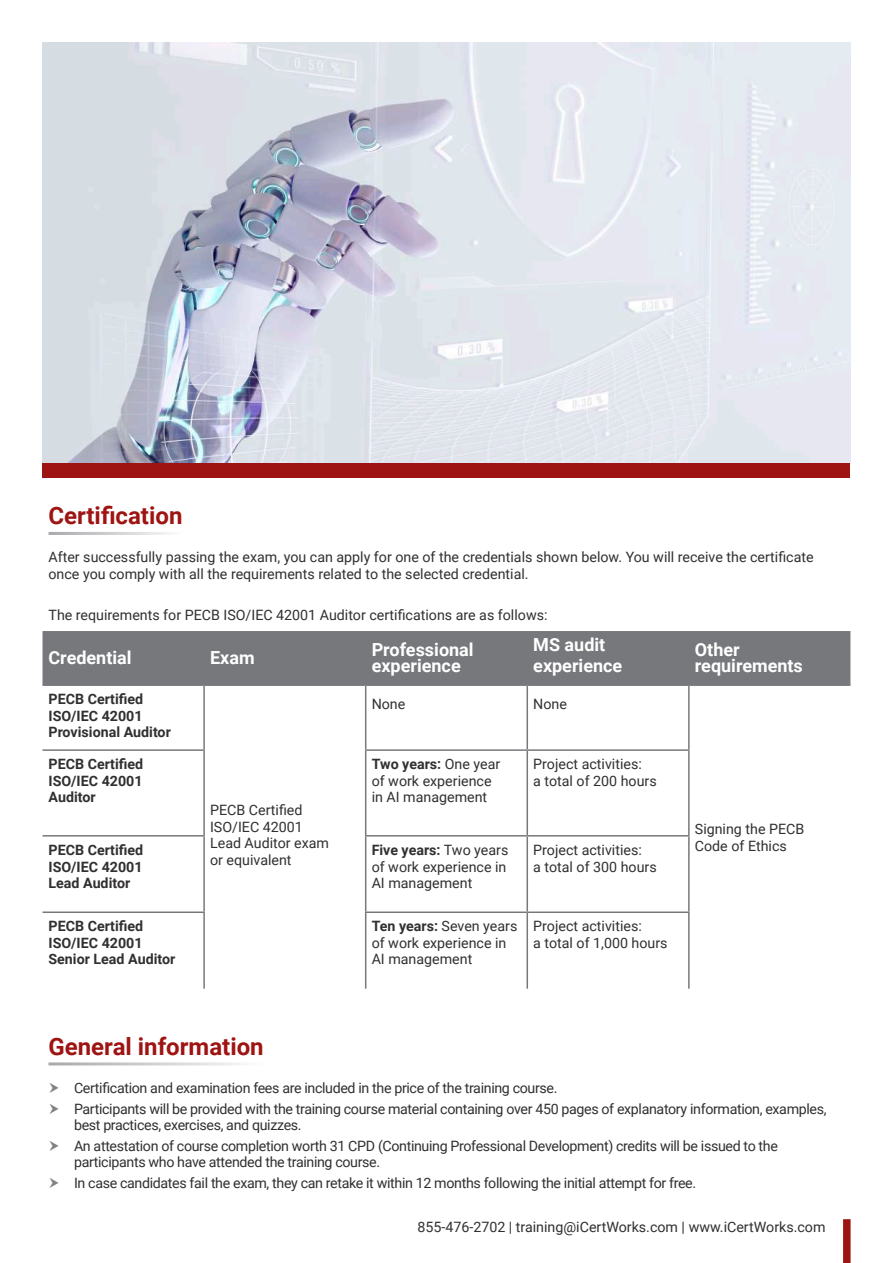
<style>
.page{position:relative;width:893px;height:1263px;background:#fff}
.page>*{position:absolute;margin:0;border:0;box-sizing:border-box;transform-origin:0 0}
.t1{font:700 24px "Roboto";color:#9e1412}
.t2{font:700 18px/16.5px "Roboto";color:#fff}
.t3{font:14.25px/16.5px "Roboto";color:#312f30}
.t4{font:14.25px/20.7px "Roboto";letter-spacing:-.025em;color:#312f30}
.t5{font:700 14.25px/16.5px "Roboto";color:#312f30}
.s1{font-weight:700}
</style>
<div class="page">
<img style="left:43px;top:43px;width:807px;height:420px">
<div style="left:843px;top:1219px;width:8px;height:44px;background:#9e1412"></div>
<div style="left:43px;top:463px;width:807px;height:15px;background:#9e1412"></div>
<div style="left:43px;top:631px;width:807px;height:53px;background:#76787b"></div>
<hr style="left:43px;top:911px;width:162px;height:2px;background:#76787b">
<hr style="left:365px;top:911px;width:162px;height:2px;background:#76787b">
<hr style="left:527px;top:911px;width:163px;height:2px;background:#76787b">
<hr style="left:203px;top:686px;width:2px;height:63px;background:#76787b">
<hr style="left:365px;top:686px;width:1px;height:63px;background:#76787b">
<hr style="left:526px;top:686px;width:2px;height:63px;background:#76787b">
<hr style="left:688px;top:686px;width:2px;height:63px;background:#76787b">
<hr style="left:43px;top:749px;width:162px;height:2px;background:#76787b">
<hr style="left:203px;top:751px;width:2px;height:84px;background:#76787b">
<hr style="left:365px;top:749px;width:162px;height:2px;background:#76787b">
<hr style="left:365px;top:751px;width:1px;height:84px;background:#76787b">
<hr style="left:527px;top:749px;width:163px;height:2px;background:#76787b">
<hr style="left:526px;top:751px;width:2px;height:84px;background:#76787b">
<hr style="left:688px;top:751px;width:2px;height:84px;background:#76787b">
<hr style="left:43px;top:835px;width:162px;height:1px;background:#76787b">
<hr style="left:203px;top:836px;width:2px;height:75px;background:#76787b">
<hr style="left:365px;top:835px;width:162px;height:1px;background:#76787b">
<hr style="left:365px;top:836px;width:1px;height:75px;background:#76787b">
<hr style="left:527px;top:835px;width:163px;height:1px;background:#76787b">
<hr style="left:526px;top:836px;width:2px;height:75px;background:#76787b">
<hr style="left:688px;top:836px;width:2px;height:75px;background:#76787b">
<hr style="left:203px;top:913px;width:2px;height:76px;background:#76787b">
<hr style="left:365px;top:913px;width:1px;height:76px;background:#76787b">
<hr style="left:526px;top:913px;width:2px;height:76px;background:#76787b">
<hr style="left:688px;top:913px;width:2px;height:76px;background:#76787b">
<hr style="left:43px;top:684px;width:161px;height:2px;background:#76787b">
<hr style="left:204px;top:684px;width:162px;height:2px;background:#76787b">
<hr style="left:366px;top:684px;width:161px;height:2px;background:#76787b">
<hr style="left:527px;top:684px;width:162px;height:2px;background:#76787b">
<hr style="left:689px;top:684px;width:161px;height:2px;background:#76787b">
<h1 class="t1" style="left:49px;top:499px;width:135px">Certification</h1>
<p class="t3" style="left:49px;top:548px;width:767px">After successfully passing the exam, you can apply for one of the credentials shown below. You will receive the certificate once you comply with all the requirements related to the selected credential.</p>
<p class="t3" style="left:49px;top:606px;width:500px">The requirements for PECB ISO/IEC 42001 Auditor certifications are as follows:</p>
<p class="t2" style="left:49px;top:649px;width:85px">Credential</p>
<p class="t2" style="left:210px;top:649px;width:46px">Exam</p>
<p class="t2" style="left:372px;top:641px;width:103px">Professional experience</p>
<p class="t2" style="left:533px;top:633px;width:91px;line-height:21.6px">MS audit experience</p>
<p class="t2" style="left:695px;top:641px;width:110px">Other requirements</p>
<p class="t5" style="left:49px;top:690px;width:124px">PECB Certified<br>ISO/IEC 42001<br>Provisional Auditor</p>
<p class="t3" style="left:372px;top:695px;width:35px">None</p>
<p class="t3" style="left:533px;top:695px;width:35px">None</p>
<p class="t5" style="left:49px;top:755px;width:96px;text-align:justify">PECB Certified ISO/IEC 42001<br>Auditor</p>
<p class="t3" style="left:372px;top:755px;width:130px"><span class="s1">Two years:</span> One year of work experience in AI management</p>
<p class="t3" style="left:533px;top:755px;width:125px">Project activities:<br>a total of 200 hours</p>
<p class="t5" style="left:49px;top:841px;width:96px;text-align:justify">PECB Certified ISO/IEC 42001<br>Lead Auditor</p>
<p class="t3" style="left:372px;top:841px;width:138px"><span class="s1">Five years:</span> Two years of work experience in<br>AI management</p>
<p class="t3" style="left:533px;top:841px;width:125px">Project activities:<br>a total of 300 hours</p>
<p class="t5" style="left:49px;top:917px;width:128px">PECB Certified<br>ISO/IEC 42001<br>Senior Lead Auditor</p>
<p class="t3" style="left:372px;top:917px;width:147px"><span class="s1">Ten years:</span> Seven years of work experience in<br>AI management</p>
<p class="t3" style="left:533px;top:917px;width:136px">Project activities:<br>a total of 1,000 hours</p>
<p class="t3" style="left:210px;top:801px;width:120px">PECB Certified<br>ISO/IEC 42001<br>Lead Auditor exam or equivalent</p>
<p class="t3" style="left:695px;top:820px;width:111px">Signing the PECB<br>Code of Ethics</p>
<h1 class="t1" style="left:49px;top:1029px;width:217px">General information</h1>
<p class="t4" style="left:74px;top:1077px;width:754px">Certification and examination fees are included in the price of the training course.<br>Participants will be provided with the training course material containing over 450 pages of explanatory information, examples,</p>
<p class="t4" style="left:74px;top:1114px;width:705px">best practices, exercises, and quizzes.<br>An attestation of course completion worth 31 CPD (Continuing Professional Development) credits will be issued to the</p>
<p class="t4" style="left:74px;top:1151px;width:624px">participants who have attended the training course.<br>In case candidates fail the exam, they can retake it within 12 months following the initial attempt for free.</p>
<p class="t3" style="left:417px;top:1218px;width:410px">855-476-2702 | training@iCertWorks.com | www.iCertWorks.com</p>
</div>
